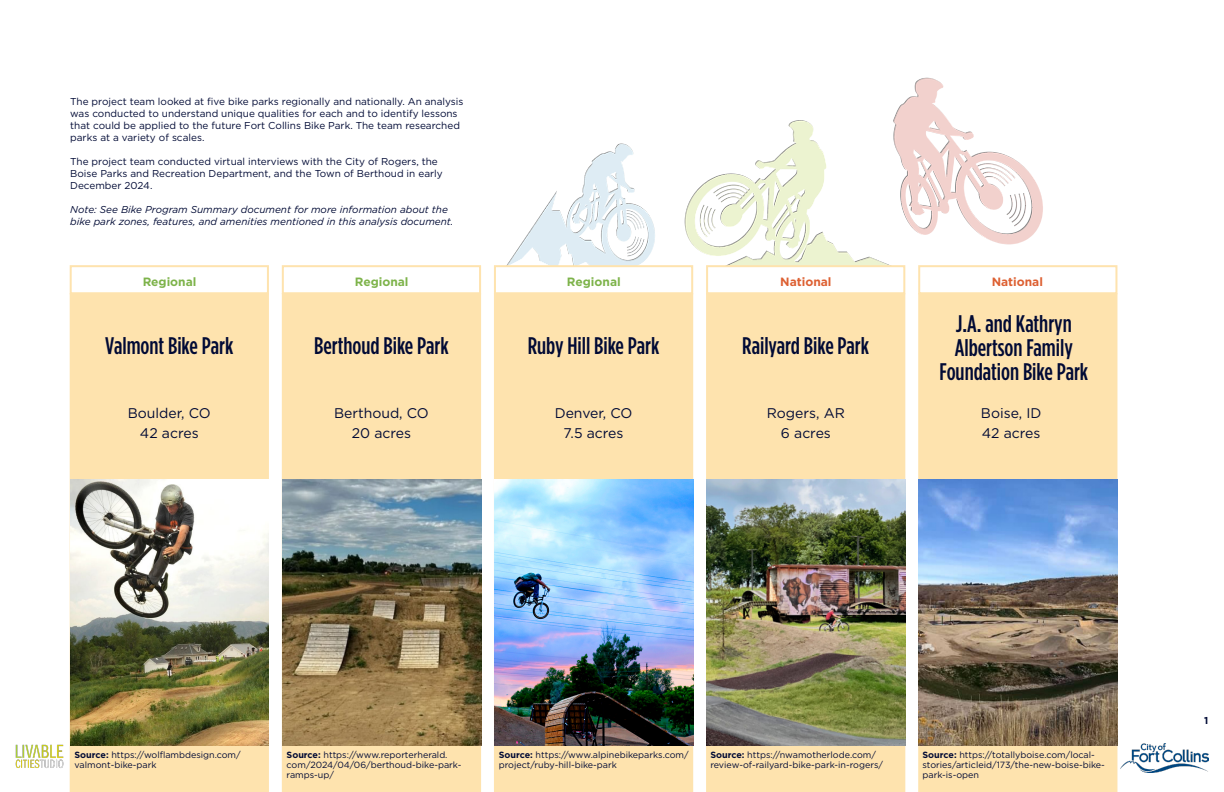
<style>
.page{position:relative;width:1224px;height:792px;background:#fff}
.page>*{position:absolute;margin:0;border:0;box-sizing:border-box;transform-origin:0 0}
.SubHeadings_Intro{font:500 24px/24px "Gotham Condensed";color:#010a35;text-align:center}
.SubHeadings{font:500 24px "Gotham Condensed";color:#010a35}
.Regular_Paragraph{font:14px "Gotham";color:#010a35}
.Regular_Paragraph-2{font:700 12px "Gotham";color:#7db34a}
.Regular_Paragraph-3{font:700 12px "Gotham";color:#dd6032}
.Regular_Paragraph-4{font:10px/12px "Gotham";color:#010a35}
.Regular_Paragraph-5{font:italic 10px/12px "Gotham";color:#010a35}
.Regular_Paragraph-6{font:700 10px "Gotham";color:#010a35}
.Source{font:9px/10px "Gotham";color:#010a35}
.s1{font-weight:700}
</style>
<div class="page">
<img style="left:507px;top:77px;width:536px;height:189px">
<div style="left:919px;top:294px;width:197px;height:498px;background:#fee3ae"></div>
<div style="left:918px;top:293px;width:199px;height:499px;border:2px solid #fee3ae"></div>
<div style="left:707px;top:294px;width:197px;height:498px;background:#fee3ae"></div>
<div style="left:706px;top:293px;width:199px;height:499px;border:2px solid #fee3ae"></div>
<div style="left:495px;top:294px;width:197px;height:498px;background:#fee3ae"></div>
<div style="left:494px;top:293px;width:199px;height:499px;border:2px solid #fee3ae"></div>
<div style="left:283px;top:294px;width:197px;height:498px;background:#fee3ae"></div>
<div style="left:282px;top:293px;width:199px;height:499px;border:2px solid #fee3ae"></div>
<div style="left:71px;top:294px;width:197px;height:498px;background:#fee3ae"></div>
<div style="left:70px;top:293px;width:199px;height:499px;border:2px solid #fee3ae"></div>
<div style="left:70px;top:265px;width:199px;height:29px;border:2px solid #fee3ae"></div>
<div style="left:282px;top:265px;width:199px;height:29px;border:2px solid #fee3ae"></div>
<img style="left:1120px;top:744px;width:88px;height:29px">
<img style="left:70px;top:480px;width:199px;height:266px">
<img style="left:282px;top:480px;width:199px;height:266px">
<img style="left:494px;top:480px;width:199px;height:266px">
<img style="left:706px;top:480px;width:199px;height:266px">
<img style="left:918px;top:480px;width:199px;height:266px">
<img style="left:15px;top:744px;width:49px;height:24px">
<div style="left:494px;top:265px;width:199px;height:29px;border:2px solid #fee3ae"></div>
<div style="left:706px;top:265px;width:199px;height:29px;border:2px solid #fee3ae"></div>
<div style="left:918px;top:265px;width:199px;height:29px;border:2px solid #fee3ae"></div>
<p class="Regular_Paragraph-4" style="left:70px;top:95px;width:395px">The project team looked at five bike parks regionally and nationally. An analysis was conducted to understand unique qualities for each and to identify lessons that could be applied to the future Fort Collins Bike Park. The team researched parks at a variety of scales.</p>
<p class="Regular_Paragraph-4" style="left:70px;top:155px;width:374px">The project team conducted virtual interviews with the City of Rogers, the<br>Boise Parks and Recreation Department, and the Town of Berthoud in early<br>December 2024.</p>
<p class="Regular_Paragraph-5" style="left:70px;top:204px;width:385px">Note: See Bike Program Summary document for more information about the bike park zones, features, and amenities mentioned in this analysis document.</p>
<p class="Regular_Paragraph-2" style="left:143px;top:274px;width:55px">Regional</p>
<p class="Regular_Paragraph-2" style="left:355px;top:274px;width:55px">Regional</p>
<p class="Regular_Paragraph-2" style="left:567px;top:274px;width:55px">Regional</p>
<p class="Regular_Paragraph-3" style="left:780px;top:274px;width:53px">National</p>
<p class="Regular_Paragraph-3" style="left:992px;top:274px;width:53px">National</p>
<p class="SubHeadings" style="left:105px;top:332px;width:130px">Valmont Bike Park</p>
<p class="SubHeadings" style="left:314px;top:332px;width:136px">Berthoud Bike Park</p>
<p class="SubHeadings" style="left:528px;top:332px;width:133px">Ruby Hill Bike Park</p>
<p class="SubHeadings_Intro" style="left:742px;top:334px;width:128px">Railyard Bike Park</p>
<p class="Regular_Paragraph" style="left:128px;top:404px;width:85px">Boulder, CO</p>
<p class="Regular_Paragraph" style="left:140px;top:424px;width:60px">42 acres</p>
<p class="Regular_Paragraph" style="left:334px;top:404px;width:96px">Berthoud, CO</p>
<p class="Regular_Paragraph" style="left:352px;top:424px;width:61px">20 acres</p>
<p class="Regular_Paragraph" style="left:555px;top:404px;width:79px">Denver, CO</p>
<p class="Regular_Paragraph" style="left:564px;top:424px;width:61px">7.5 acres</p>
<p class="Regular_Paragraph" style="left:767px;top:404px;width:80px">Rogers, AR</p>
<p class="Regular_Paragraph" style="left:781px;top:424px;width:51px">6 acres</p>
<p class="SubHeadings_Intro" style="left:940px;top:312px;width:150px">J.A. and Kathryn<br>Albertson Family<br>Foundation Bike Park</p>
<p class="Regular_Paragraph" style="left:981px;top:404px;width:62px">Boise, ID</p>
<p class="Regular_Paragraph" style="left:982px;top:424px;width:60px">42 acres</p>
<p class="Source" style="left:75px;top:750px;width:168px"><span class="s1">Source:</span> https://wolflambdesign.com/ valmont-bike-park</p>
<p class="Source" style="left:287px;top:750px;width:176px"><span class="s1">Source:</span> https://www.reporterherald. com/2024/04/06/berthoud-bike-park&shy;ramps-up/</p>
<p class="Source" style="left:499px;top:750px;width:191px"><span class="s1">Source:</span> https://www.alpinebikeparks.com/ project/ruby-hill-bike-park</p>
<p class="Source" style="left:710px;top:750px;width:174px"><span class="s1">Source:</span> https://nwamotherlode.com/ review-of-railyard-bike-park-in-rogers/</p>
<p class="Source" style="left:923px;top:750px;width:184px"><span class="s1">Source:</span> https://totallyboise.com/local&shy;stories/articleid/173/the-new-boise-bike&shy;park-is-open</p>
<p class="Regular_Paragraph-6" style="left:1204px;top:714px;width:6px">1</p>
</div>
